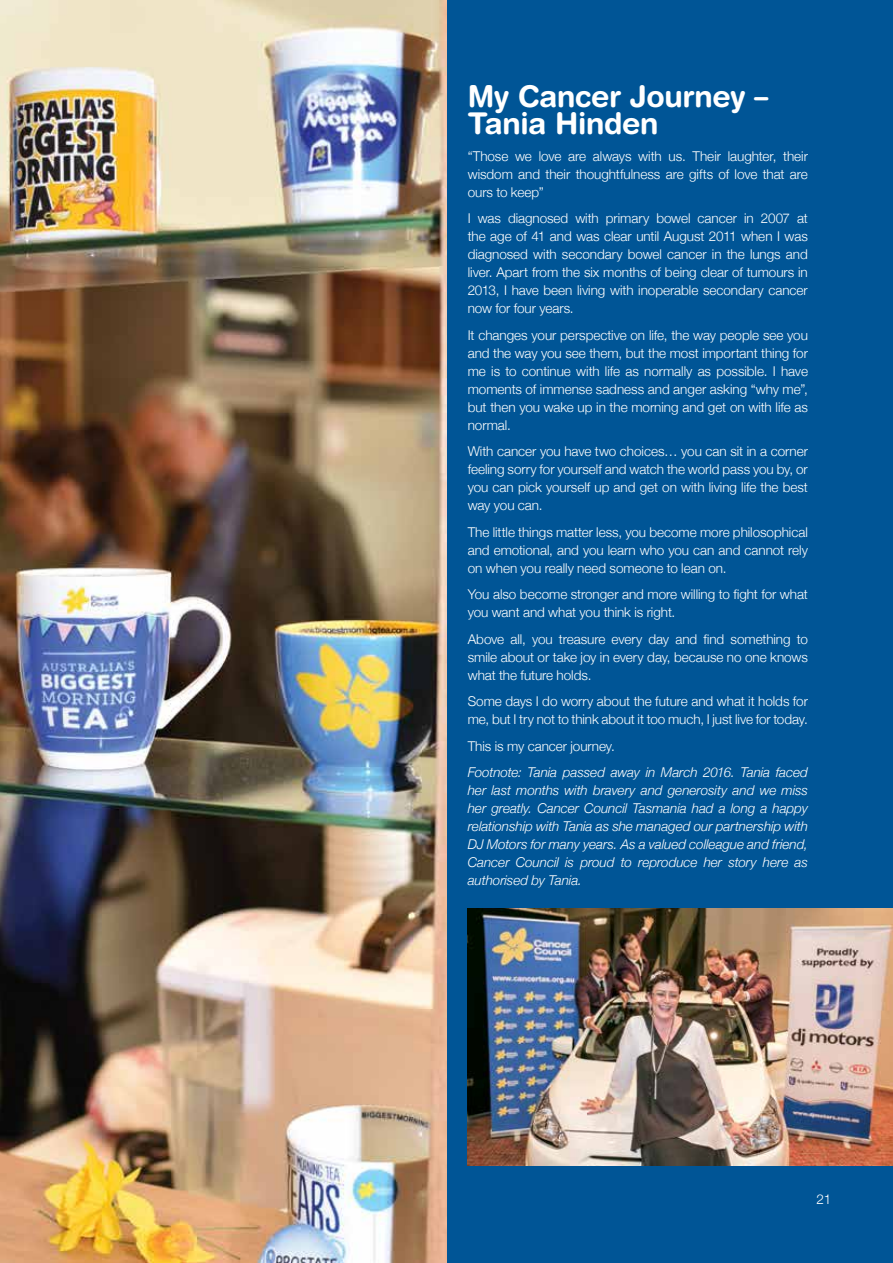
<style>
.page{position:relative;width:893px;height:1263px;background:#fff}
.page>*{position:absolute;margin:0;border:0;box-sizing:border-box;transform-origin:0 0}
.t1{font:700 30px/27px "Helvetica Rounded LT Std";letter-spacing:-.01em;color:#fff}
.t2{font:300 13.5px/18px "Helvetica Neue";letter-spacing:-.005em;color:#fff;text-align:justify}
.t3{font:italic 300 13.5px/18px "Helvetica Neue";letter-spacing:-.005em;color:#fff;text-align:justify}
</style>
<div class="page">
<div style="left:446px;top:0;width:447px;height:1263px;background:#005596"></div>
<img style="left:468px;top:909px;width:425px;height:256px">
<img style="left:0;top:0;width:446px;height:1263px">
<h1 class="t1" style="left:468px;top:82px;width:303px">My Cancer Journey –<br>Tania Hinden</h1>
<p class="t2" style="left:468px;top:146px;width:342px">“Those we love are always with us. Their laughter, their wisdom and their thoughtfulness are gifts of love that are ours to keep”</p>
<p class="t2" style="left:468px;top:208px;width:342px">I was diagnosed with primary bowel cancer in 2007 at the age of 41 and was clear until August 2011 when I was diagnosed with secondary bowel cancer in the lungs and liver. Apart from the six months of being clear of tumours in 2013, I have been living with inoperable secondary cancer now for four years.</p>
<p class="t2" style="left:468px;top:325px;width:342px">It changes your perspective on life, the way people see you and the way you see them, but the most important thing for me is to continue with life as normally as possible. I have moments of immense sadness and anger asking “why me”, but then you wake up in the morning and get on with life as normal.</p>
<p class="t2" style="left:468px;top:441px;width:342px">With cancer you have two choices… you can sit in a corner feeling sorry for yourself and watch the world pass you by, or you can pick yourself up and get on with living life the best way you can.</p>
<p class="t2" style="left:468px;top:522px;width:342px">The little things matter less, you become more philosophical and emotional, and you learn who you can and cannot rely on when you really need someone to lean on.</p>
<p class="t2" style="left:468px;top:584px;width:342px">You also become stronger and more willing to fight for what you want and what you think is right.</p>
<p class="t2" style="left:468px;top:629px;width:342px">Above all, you treasure every day and find something to smile about or take joy in every day, because no one knows what the future holds.</p>
<p class="t2" style="left:468px;top:691px;width:342px">Some days I do worry about the future and what it holds for me, but I try not to think about it too much, I just live for today.</p>
<p class="t2" style="left:468px;top:736px;width:149px">This is my cancer journey.</p>
<p class="t3" style="left:468px;top:762px;width:342px">Footnote: Tania passed away in March 2016. Tania faced her last months with bravery and generosity and we miss her greatly. Cancer Council Tasmania had a long a happy relationship with Tania as she managed our partnership with DJ Motors for many years. As a valued colleague and friend, Cancer Council is proud to reproduce her story here as authorised by Tania.</p>
<p class="t2" style="left:816px;top:1189px;width:17px">21</p>
</div>
